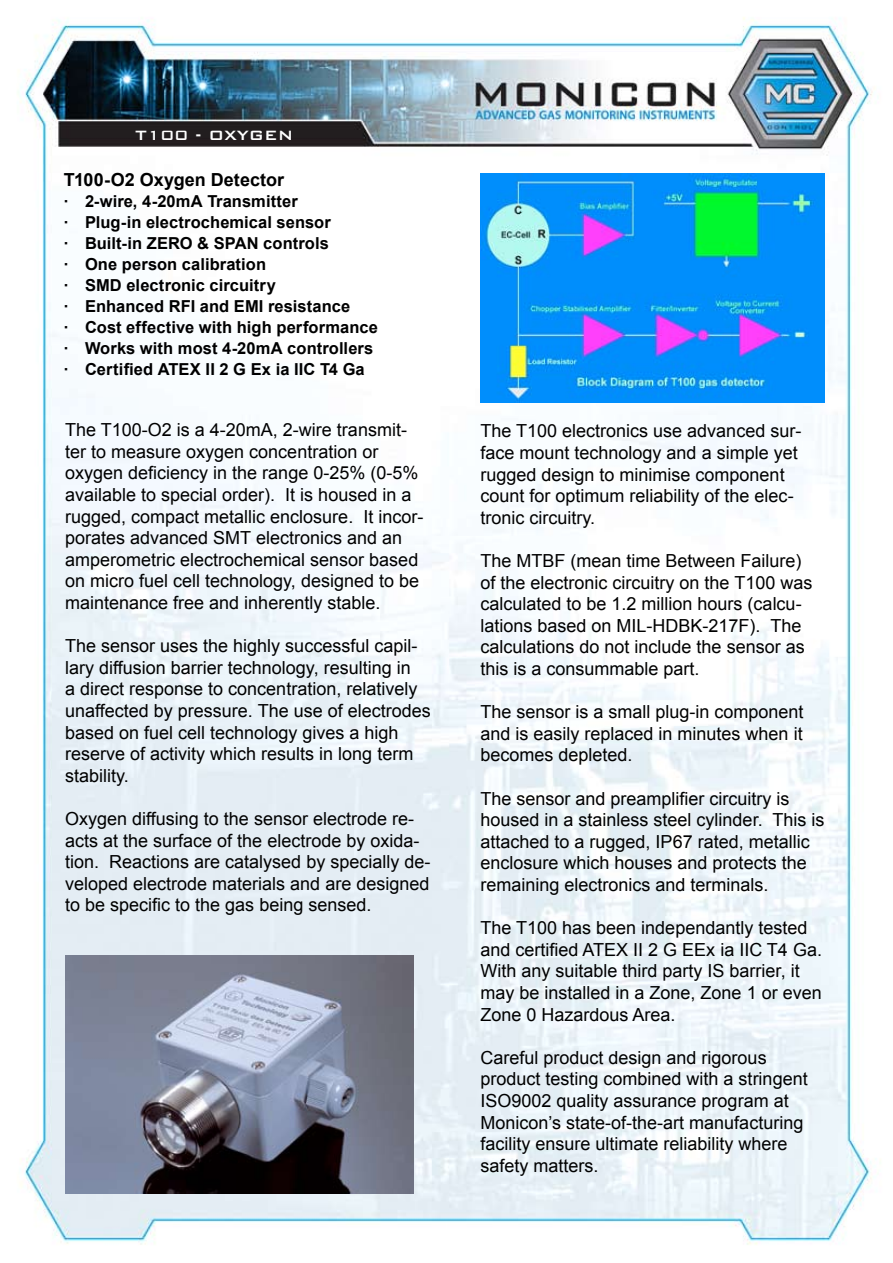
<style>
.page{position:relative;width:893px;height:1263px;background:#fff}
.page>*{position:absolute;margin:0;border:0;box-sizing:border-box;transform-origin:0 0}
.t1{font:18px/21.6px "Arial";color:#000}
.t2{font:700 18px "Arial";color:#000}
.t3{font:500 18px "Bank Gothic BT";color:#fff}
.t4{font:700 16.5px/21px "Arial";letter-spacing:.005em;color:#000}
</style>
<div class="page">
<img style="left:20px;top:17px;width:855px;height:1228px">
<img style="left:480px;top:173px;width:345px;height:230px">
<img style="left:65px;top:956px;width:348px;height:238px">
<p class="t3" style="left:135px;top:126px;width:160px">T100 - OXYGEN</p>
<p class="t2" style="left:64px;top:168px;width:222px">T100-O2 Oxygen Detector</p>
<p class="t4" style="left:64px;top:192px;width:316px">· 2-wire, 4-20mA Transmitter<br>· Plug-in electrochemical sensor<br>· Built-in ZERO &amp; SPAN controls<br>· One person calibration<br>· SMD electronic circuitry<br>· Enhanced RFI and EMI resistance<br>· Cost effective with high performance · Works with most 4-20mA controllers · Certified ATEX II 2 G Ex ia IIC T4 Ga</p>
<p class="t1" style="left:65px;top:419px;width:360px">The T100-O2 is a 4-20mA, 2-wire transmit&shy;ter to measure oxygen concentration or oxygen deficiency in the range 0-25% (0-5% available to special order). It is housed in a rugged, compact metallic enclosure. It incor&shy;porates advanced SMT electronics and an amperometric electrochemical sensor based on micro fuel cell technology, designed to be maintenance free and inherently stable.</p>
<p class="t1" style="left:65px;top:635px;width:367px">The sensor uses the highly successful capil&shy;lary diffusion barrier technology, resulting in<br>a direct response to concentration, relatively unaffected by pressure. The use of electrodes based on fuel cell technology gives a high reserve of activity which results in long term stability.</p>
<p class="t1" style="left:65px;top:808px;width:367px">Oxygen diffusing to the sensor electrode re&shy;acts at the surface of the electrode by oxida&shy;tion. Reactions are catalysed by specially de&shy;veloped electrode materials and are designed to be specific to the gas being sensed.</p>
<p class="t1" style="left:480px;top:420px;width:322px">The T100 electronics use advanced sur&shy;face mount technology and a simple yet rugged design to minimise component count for optimum reliability of the elec&shy;tronic circuitry.</p>
<p class="t1" style="left:480px;top:550px;width:333px">The MTBF (mean time Between Failure) of the electronic circuitry on the T100 was calculated to be 1.2 million hours (calcu&shy;lations based on MIL-HDBK-217F). The calculations do not include the sensor as this is a consummable part.</p>
<p class="t1" style="left:480px;top:701px;width:325px;text-align:justify">The sensor is a small plug-in component and is easily replaced in minutes when it becomes depleted.</p>
<p class="t1" style="left:480px;top:788px;width:345px">The sensor and preamplifier circuitry is housed in a stainless steel cylinder. This is attached to a rugged, IP67 rated, metallic enclosure which houses and protects the remaining electronics and terminals.</p>
<p class="t1" style="left:480px;top:917px;width:343px">The T100 has been independantly tested and certified ATEX II 2 G EEx ia IIC T4 Ga.<br>With any suitable third party IS barrier, it may be installed in a Zone, Zone 1 or even Zone 0 Hazardous Area.</p>
<p class="t1" style="left:480px;top:1047px;width:329px">Careful product design and rigorous product testing combined with a stringent ISO9002 quality assurance program at Monicon’s state-of-the-art manufacturing facility ensure ultimate reliability where safety matters.</p>
</div>
